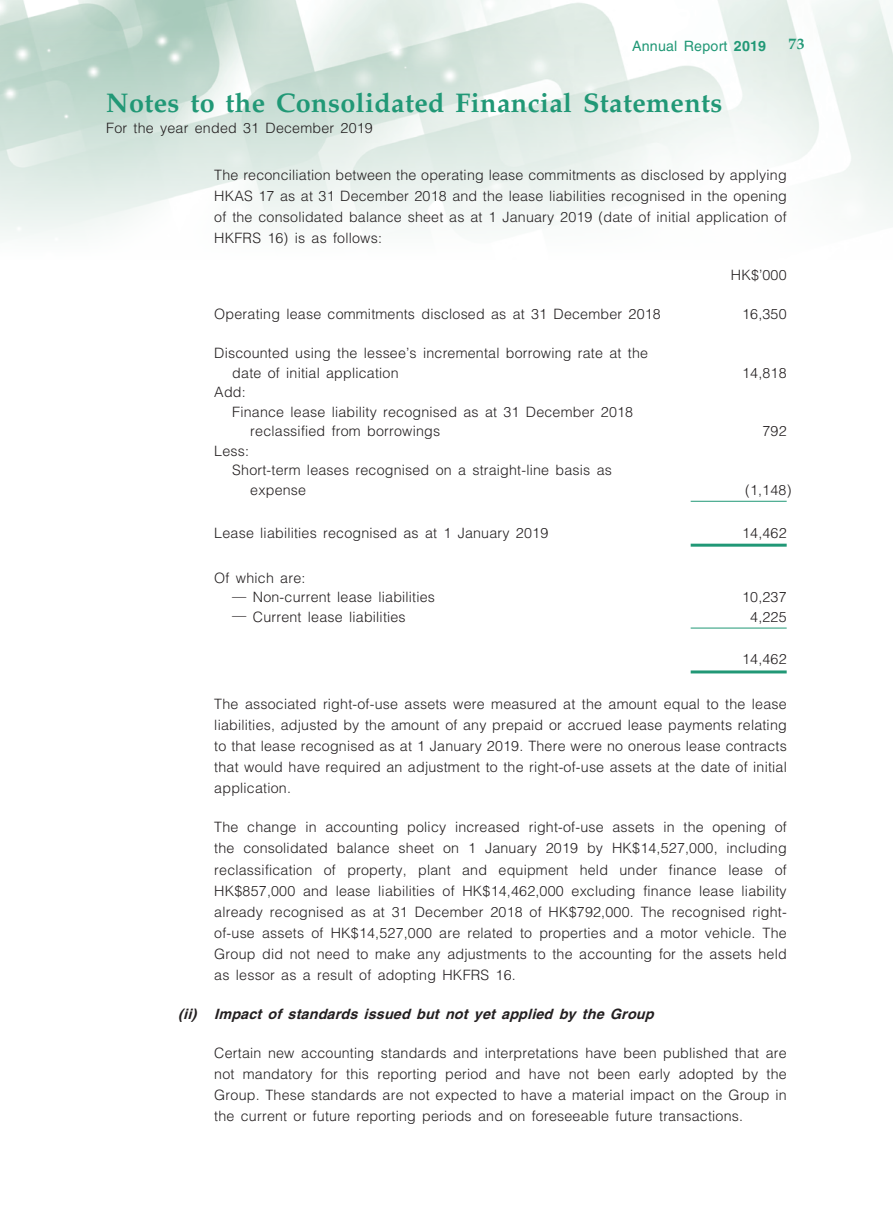
<style>
.page{position:relative;width:893px;height:1212px;background:#fff}
.page>*{position:absolute;margin:0;border:0;box-sizing:border-box;transform-origin:0 0}
.t1{font:700 27px "Palatino LT Std";letter-spacing:.015em;color:#219876}
.t2{font:700 15.75px "Palatino LT Std";color:#219876}
._14_______P6{font:300 14.25px/21px "Helvetica LT Std";letter-spacing:.015em;color:#231f20;text-align:justify}
._15_Table_Stub{font:300 14.25px/19.5px "Helvetica LT Std";letter-spacing:.015em;color:#231f20}
._05_____H3{font:italic 700 14.25px "Helvetica LT Std";color:#231f20}
.t3{font:14.25px "Helvetica LT Std";letter-spacing:.015em;color:#219876}
.s1{font-weight:700}
</style>
<div class="page">
<img style="left:0;top:0;width:893px;height:237px">
<hr style="left:691px;top:501px;width:96px;height:1px;background:#219876">
<hr style="left:691px;top:544px;width:96px;height:3px;background:#219876">
<hr style="left:691px;top:628px;width:96px;height:1px;background:#219876">
<hr style="left:691px;top:670px;width:96px;height:3px;background:#219876">
<p class="t3" style="left:632px;top:37px;width:136px">Annual Report <span class="s1">2019</span></p>
<p class="t2" style="left:789px;top:34px;width:17px">73</p>
<h1 class="t1" style="left:106px;top:87px;width:618px">Notes to the Consolidated Financial Statements</h1>
<p class="_14_______P6" style="left:106px;top:117px;width:268px">For the year ended 31 December 2019</p>
<p class="_14_______P6" style="left:214px;top:164px;width:574px">The reconciliation between the operating lease commitments as disclosed by applying HKAS 17 as at 31 December 2018 and the lease liabilities recognised in the opening of the consolidated balance sheet as at 1 January 2019 (date of initial application of HKFRS 16) is as follows:</p>
<p class="_14_______P6" style="left:731px;top:265px;width:57px">HK$’000</p>
<p class="_15_Table_Stub" style="left:214px;top:304px;width:448px">Operating lease commitments disclosed as at 31 December 2018</p>
<p class="_14_______P6" style="left:742px;top:304px;width:46px">16,350</p>
<p class="_15_Table_Stub" style="left:232px;top:343px;width:417px;text-indent:-18px">Discounted using the lessee’s incremental borrowing rate at the date of initial application</p>
<p class="_14_______P6" style="left:742px;top:362px;width:46px">14,818</p>
<p class="_15_Table_Stub" style="left:214px;top:382px;width:33px">Add:</p>
<p class="_15_Table_Stub" style="left:250px;top:402px;width:384px;text-indent:-18px">Finance lease liability recognised as at 31 December 2018 reclassified from borrowings</p>
<p class="_15_Table_Stub" style="left:214px;top:441px;width:36px">Less:</p>
<p class="_15_Table_Stub" style="left:250px;top:460px;width:363px;text-indent:-18px">Short-term leases recognised on a straight-line basis as expense</p>
<p class="_14_______P6" style="left:762px;top:421px;width:26px">792</p>
<p class="_14_______P6" style="left:745px;top:479px;width:48px">(1,148)</p>
<p class="_15_Table_Stub" style="left:214px;top:523px;width:335px">Lease liabilities recognised as at 1 January 2019</p>
<p class="_14_______P6" style="left:742px;top:522px;width:46px">14,462</p>
<p class="_15_Table_Stub" style="left:214px;top:568px;width:93px">Of which are:</p>
<p class="_15_Table_Stub" style="left:232px;top:587px;width:204px">— Non-current lease liabilities</p>
<p class="_14_______P6" style="left:742px;top:586px;width:46px">10,237</p>
<p class="_15_Table_Stub" style="left:232px;top:607px;width:175px">— Current lease liabilities</p>
<p class="_14_______P6" style="left:750px;top:606px;width:38px">4,225</p>
<p class="_14_______P6" style="left:742px;top:649px;width:46px">14,462</p>
<p class="_14_______P6" style="left:214px;top:694px;width:574px">The associated right-of-use assets were measured at the amount equal to the lease liabilities, adjusted by the amount of any prepaid or accrued lease payments relating to that lease recognised as at 1 January 2019. There were no onerous lease contracts that would have required an adjustment to the right-of-use assets at the date of initial application.</p>
<p class="_14_______P6" style="left:214px;top:817px;width:574px">The change in accounting policy increased right-of-use assets in the opening of the consolidated balance sheet on 1 January 2019 by HK$14,527,000, including reclassification of property, plant and equipment held under finance lease of HK$857,000 and lease liabilities of HK$14,462,000 excluding finance lease liability already recognised as at 31 December 2018 of HK$792,000. The recognised right&shy;of-use assets of HK$14,527,000 are related to properties and a motor vehicle. The Group did not need to make any adjustments to the accounting for the assets held as lessor as a result of adopting HKFRS 16.</p>
<p class="_05_____H3" style="left:178px;top:1005px;width:481px">(ii) Impact of standards issued but not yet applied by the Group</p>
<p class="_14_______P6" style="left:214px;top:1042px;width:574px">Certain new accounting standards and interpretations have been published that are not mandatory for this reporting period and have not been early adopted by the Group. These standards are not expected to have a material impact on the Group in the current or future reporting periods and on foreseeable future transactions.</p>
</div>
